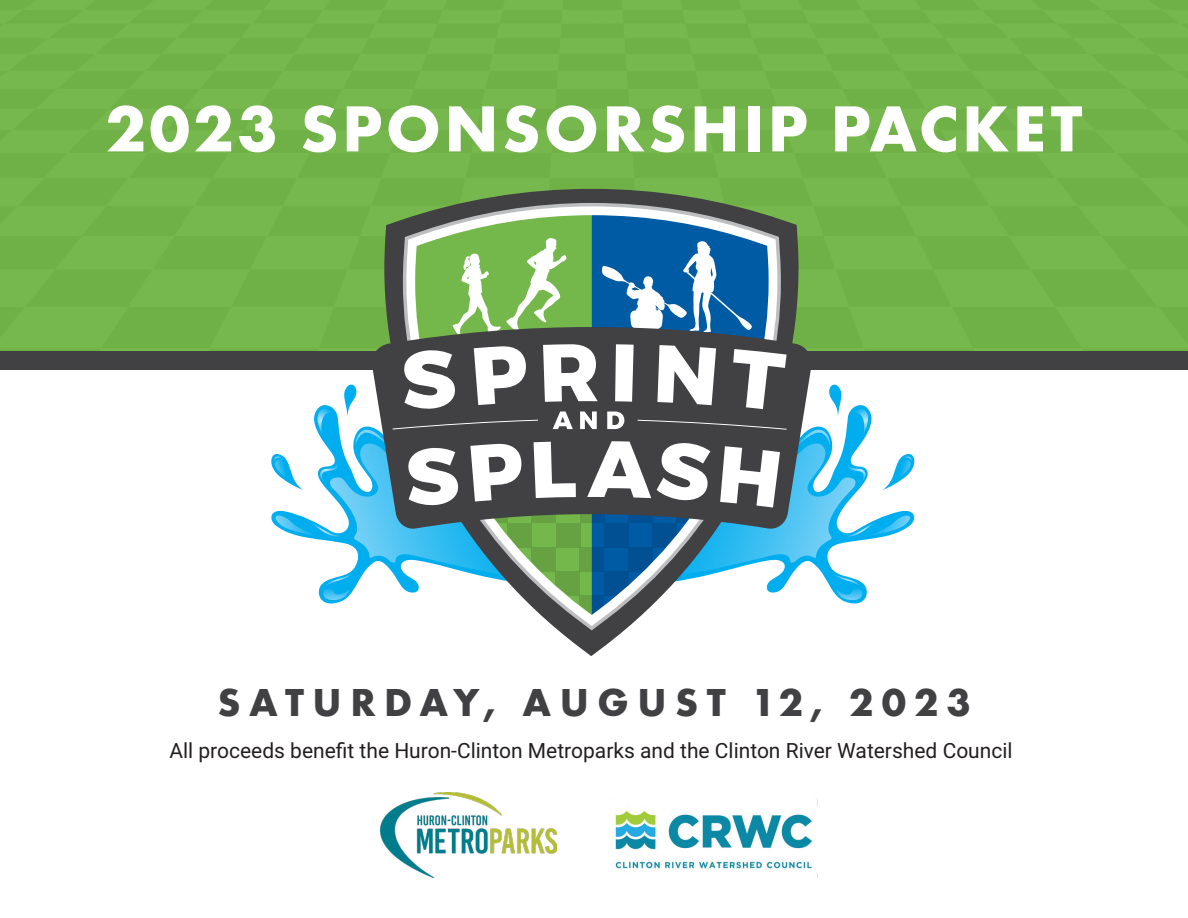
<style>
.page{position:relative;width:1188px;height:918px;background:#fff}
.page>*{position:absolute;margin:0;border:0;box-sizing:border-box;transform-origin:0 0}
.t1{font:700 67.5px "Futura PT";letter-spacing:.05em;color:#fff}
.t2{font:700 40.5px "Futura PT";letter-spacing:.21em;color:#414042}
.t3{font:21px "Roboto";color:#231f20}
</style>
<div class="page">
<div style="left:0;top:0;width:1188px;height:351px;background:#76b74d"></div>
<img style="left:380px;top:792px;width:177px;height:85px">
<img style="left:612px;top:798px;width:206px;height:79px">
<div style="left:0;top:351px;width:1188px;height:19px;background:#414042"></div>
<svg style="left:384px;top:189px;width:415px;height:467px"></svg>
<svg style="left:403px;top:203px;width:378px;height:427px"></svg>
<svg style="left:406px;top:206px;width:371px;height:420px"></svg>
<svg style="left:602px;top:240px;width:151px;height:81px"></svg>
<svg style="left:453px;top:238px;width:114px;height:83px"></svg>
<svg style="left:370px;top:321px;width:443px;height:23px;background:#567263"></svg>
<svg style="left:271px;top:344px;width:644px;height:258px"></svg>
<p class="t1" style="left:106px;top:85px;width:978px">2023 SPONSORSHIP PACKET</p>
<p class="t2" style="left:217px;top:676px;width:755px">SATURDAY, AUGUST 12, 2023</p>
<p class="t3" style="left:169px;top:736px;width:845px">All proceeds benefit the Huron-Clinton Metroparks and the Clinton River Watershed Council</p>
</div>
